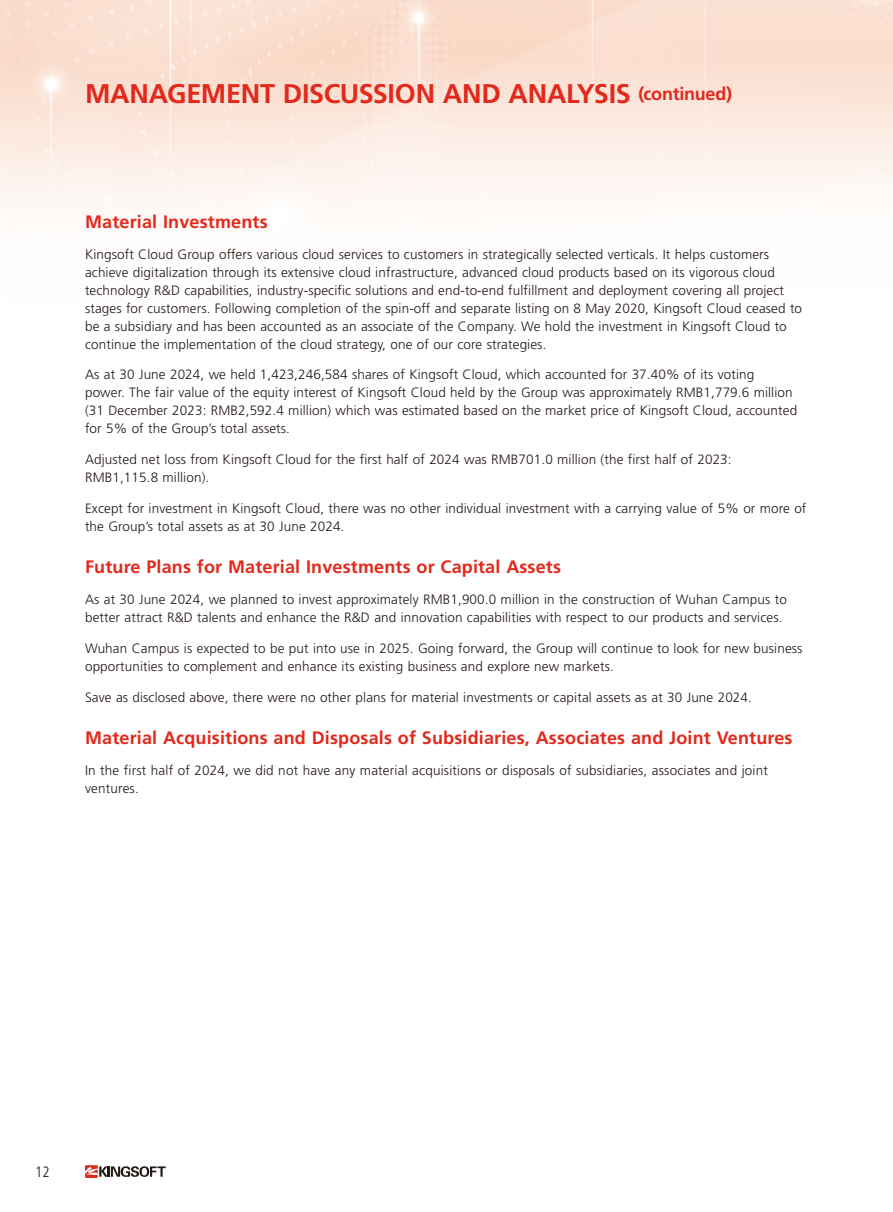
<style>
.page{position:relative;width:893px;height:1212px;background:#fff}
.page>*{position:absolute;margin:0;border:0;box-sizing:border-box;transform-origin:0 0}
.t1{font:700 27px "Frutiger";letter-spacing:-.01em;color:#e2291c}
.t2{font:700 18px "Frutiger";letter-spacing:.01em;color:#e2291c}
.t3{font:300 condensed 15px "Frutiger";color:#231916}
.t4{font:300 13.5px/18px "Frutiger";letter-spacing:.01em;color:#231916}
.s1{font-size:18px}
</style>
<div class="page">
<img style="left:0;top:0;width:892px;height:207px">
<svg style="left:85px;top:1165px;width:81px;height:13px"></svg>
<h1 class="t1" style="left:85px;top:78px;width:649px">MANAGEMENT DISCUSSION AND ANALYSIS <span class="s1">(continued)</span></h1>
<h2 class="t2" style="left:85px;top:211px;width:184px">Material Investments</h2>
<p class="t4" style="left:85px;top:245px;width:719px">Kingsoft Cloud Group offers various cloud services to customers in strategically selected verticals. It helps customers achieve digitalization through its extensive cloud infrastructure, advanced cloud products based on its vigorous cloud technology R&amp;D capabilities, industry-specific solutions and end-to-end fulfillment and deployment covering all project stages for customers. Following completion of the spin-off and separate listing on 8 May 2020, Kingsoft Cloud ceased to be a subsidiary and has been accounted as an associate of the Company. We hold the investment in Kingsoft Cloud to continue the implementation of the cloud strategy, one of our core strategies.</p>
<p class="t4" style="left:85px;top:366px;width:714px">As at 30 June 2024, we held 1,423,246,584 shares of Kingsoft Cloud, which accounted for 37.40% of its voting power. The fair value of the equity interest of Kingsoft Cloud held by the Group was approximately RMB1,779.6 million (31 December 2023: RMB2,592.4 million) which was estimated based on the market price of Kingsoft Cloud, accounted for 5% of the Group’s total assets.</p>
<p class="t4" style="left:85px;top:451px;width:648px">Adjusted net loss from Kingsoft Cloud for the first half of 2024 was RMB701.0 million (the first half of 2023:<br>RMB1,115.8 million).</p>
<p class="t4" style="left:85px;top:499px;width:723px">Except for investment in Kingsoft Cloud, there was no other individual investment with a carrying value of 5% or more of the Group’s total assets as at 30 June 2024.</p>
<h2 class="t2" style="left:85px;top:556px;width:478px">Future Plans for Material Investments or Capital Assets</h2>
<p class="t4" style="left:85px;top:590px;width:703px">As at 30 June 2024, we planned to invest approximately RMB1,900.0 million in the construction of Wuhan Campus to better attract R&amp;D talents and enhance the R&amp;D and innovation capabilities with respect to our products and services.</p>
<p class="t4" style="left:85px;top:639px;width:719px">Wuhan Campus is expected to be put into use in 2025. Going forward, the Group will continue to look for new business opportunities to complement and enhance its existing business and explore new markets.</p>
<p class="t4" style="left:85px;top:688px;width:668px">Save as disclosed above, there were no other plans for material investments or capital assets as at 30 June 2024.</p>
<h2 class="t2" style="left:85px;top:727px;width:709px">Material Acquisitions and Disposals of Subsidiaries, Associates and Joint Ventures</h2>
<p class="t4" style="left:85px;top:761px;width:684px">In the first half of 2024, we did not have any material acquisitions or disposals of subsidiaries, associates and joint ventures.</p>
<p class="t3" style="left:35px;top:1164px;width:16px">12</p>
</div>
